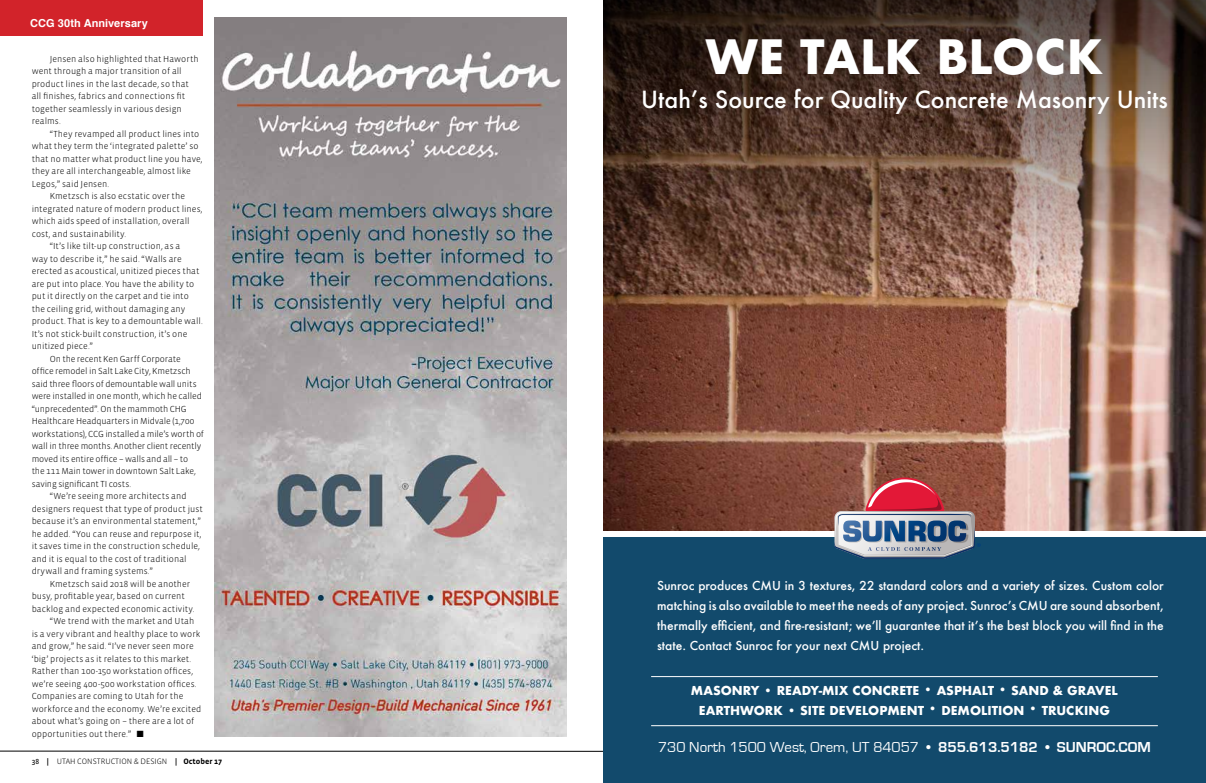
<style>
.page{position:relative;width:1206px;height:783px;background:#fff}
.page>*{position:absolute;margin:0;border:0;box-sizing:border-box;transform-origin:0 0}
.t1{font:700 46px "Futura";color:#fff}
.t2{font:500 23px "Futura";color:#fff}
.t3{font:14.9px "Eurostile";color:#fff}
.t4{font:500 12px/20px "Futura";color:#fff;text-align:justify}
.t5{font:700 12px/19.9px "Futura";color:#fff;text-align:center}
.t6{font:700 11px "Helvetica";letter-spacing:.005em;color:#fff}
.t7{font:300 9px/12.5px "Vista Sans";letter-spacing:.005em;color:#000}
.t8{font:300 9px "Vista Sans";letter-spacing:-.015em;color:#000}
.t9{font:300 8px "Vista Sans";color:#000}
.s1{font-family:"Vista Sans Reg";font-weight:400;font-size:7.5px}
.s2{font-weight:700}
</style>
<div class="page">
<hr style="left:0;top:751px;width:603px;height:1px;background:#000">
<div style="left:0;top:0;width:203px;height:36px;background:#d2232a"></div>
<img style="left:603px;top:320px;width:603px;height:211px">
<img style="left:603px;top:0;width:603px;height:320px">
<div style="left:603px;top:531px;width:603px;height:252px;background:#124a6c"></div>
<hr style="left:651px;top:725px;width:507px;height:1px;background:#fff">
<hr style="left:651px;top:676px;width:507px;height:1px;background:#fff">
<div style="left:603px;top:531px;width:603px;height:5px;background:#fff"></div>
<svg style="left:834px;top:478px;width:147px;height:81px;background:#977682"></svg>
<img style="left:215px;top:17px;width:352px;height:719px">
<p class="t6" style="left:30px;top:14px;width:119px">CCG 30th Anniversary</p>
<p class="t7" style="left:32px;top:52px;width:169px;text-indent:18px">Jensen also highlighted that Haworth went through a major transition of all product lines in the last decade, so that all finishes, fabrics and connections fit together seamlessly in various design realms.</p>
<p class="t7" style="left:50px;top:127px;width:151px">“They revamped all product lines into</p>
<p class="t7" style="left:32px;top:140px;width:168px">what they term the ‘integrated palette’ so</p>
<p class="t7" style="left:32px;top:152px;width:172px">that no matter what product line you have,</p>
<p class="t7" style="left:32px;top:165px;width:161px">they are all interchangeable, almost like</p>
<p class="t7" style="left:32px;top:177px;width:79px">Legos,” said Jensen.</p>
<p class="t7" style="left:50px;top:190px;width:137px">Kmetzsch is also ecstatic over the</p>
<p class="t7" style="left:32px;top:202px;width:172px">integrated nature of modern product lines,</p>
<p class="t7" style="left:32px;top:215px;width:160px">which aids speed of installation, overall</p>
<p class="t7" style="left:32px;top:227px;width:96px">cost, and sustainability.</p>
<p class="t7" style="left:50px;top:240px;width:132px">“It’s like tilt-up construction, as a</p>
<p class="t7" style="left:32px;top:252px;width:152px">way to describe it,” he said. “Walls are</p>
<p class="t7" style="left:32px;top:265px;width:169px">erected as acoustical, unitized pieces that</p>
<p class="t7" style="left:32px;top:277px;width:164px">are put into place. You have the ability to</p>
<p class="t7" style="left:32px;top:290px;width:159px">put it directly on the carpet and tie into</p>
<p class="t7" style="left:32px;top:302px;width:155px">the ceiling grid, without damaging any</p>
<p class="t7" style="left:32px;top:315px;width:173px">product. That is key to a demountable wall.</p>
<p class="t7" style="left:32px;top:327px;width:157px">It’s not stick-built construction, it’s one</p>
<p class="t7" style="left:32px;top:340px;width:63px">unitized piece.”</p>
<p class="t7" style="left:50px;top:352px;width:132px">On the recent Ken Garff Corporate</p>
<p class="t7" style="left:32px;top:365px;width:161px">office remodel in Salt Lake City, Kmetzsch</p>
<p class="t8" style="left:32px;top:379px;width:167px">said three floors of demountable wall units</p>
<p class="t8" style="left:32px;top:391px;width:172px">were installed in one month, which he called</p>
<p class="t7" style="left:32px;top:402px;width:157px">“unprecedented”. On the mammoth CHG</p>
<p class="t7" style="left:32px;top:415px;width:164px">Healthcare Headquarters in Midvale (1,700</p>
<p class="t8" style="left:32px;top:429px;width:174px">workstations), CCG installed a mile’s worth of</p>
<p class="t8" style="left:32px;top:441px;width:171px">wall in three months. Another client recently</p>
<p class="t7" style="left:32px;top:453px;width:158px">moved its entire office – walls and all – to</p>
<p class="t8" style="left:32px;top:466px;width:166px">the 111 Main tower in downtown Salt Lake,</p>
<p class="t8" style="left:32px;top:479px;width:101px">saving significant TI costs.</p>
<p class="t7" style="left:50px;top:490px;width:138px">“We’re seeing more architects and</p>
<p class="t7" style="left:32px;top:503px;width:173px">designers request that type of product just</p>
<p class="t7" style="left:32px;top:515px;width:171px">because it’s an environmental statement,”</p>
<p class="t7" style="left:32px;top:528px;width:171px">he added. “You can reuse and repurpose it,</p>
<p class="t7" style="left:32px;top:540px;width:170px">it saves time in the construction schedule,</p>
<p class="t7" style="left:32px;top:553px;width:157px">and it is equal to the cost of traditional</p>
<p class="t7" style="left:32px;top:565px;width:123px">drywall and framing systems.”</p>
<p class="t7" style="left:50px;top:578px;width:142px">Kmetzsch said 2018 will be another</p>
<p class="t7" style="left:32px;top:590px;width:155px">busy, profitable year, based on current</p>
<p class="t7" style="left:32px;top:603px;width:164px">backlog and expected economic activity.</p>
<p class="t7" style="left:50px;top:615px;width:146px">“We trend with the market and Utah</p>
<p class="t7" style="left:32px;top:628px;width:170px">is a very vibrant and healthy place to work</p>
<p class="t7" style="left:32px;top:640px;width:164px">and grow,” he said. “I’ve never seen more</p>
<p class="t7" style="left:32px;top:653px;width:161px">‘big’ projects as it relates to this market.</p>
<p class="t7" style="left:32px;top:665px;width:163px">Rather than 100-150 workstation offices,</p>
<p class="t7" style="left:32px;top:678px;width:166px">we’re seeing 400-500 workstation offices.</p>
<p class="t7" style="left:32px;top:690px;width:153px">Companies are coming to Utah for the</p>
<p class="t7" style="left:32px;top:703px;width:171px">workforce and the economy. We’re excited</p>
<p class="t7" style="left:32px;top:715px;width:164px">about what’s going on – there are a lot of</p>
<p class="t7" style="left:32px;top:728px;width:113px">opportunities out there.” ■</p>
<p class="t9" style="left:32px;top:758px;width:192px"><span class="s1">38</span> <span class="s2">|</span> UTAH CONSTRUCTION &amp; DESIGN <span class="s2">| October 17</span></p>
<h1 class="t1" style="left:706px;top:24px;width:399px">WE TALK BLOCK</h1>
<h2 class="t2" style="left:641px;top:84px;width:528px">Utah’s Source for Quality Concrete Masonry Units</h2>
<p class="t4" style="left:657px;top:576px;width:508px">Sunroc produces CMU in 3 textures, 22 standard colors and a variety of sizes. Custom color matching is also available to meet the needs of any project. Sunroc’s CMU are sound absorbent, thermally efficient, and fire-resistant; we’ll guarantee that it’s the best block you will find in the state. Contact Sunroc for your next CMU project.</p>
<h3 class="t5" style="left:691px;top:680px;width:429px">MASONRY • READY-MIX CONCRETE • ASPHALT • SAND &amp; GRAVEL<br>EARTHWORK • SITE DEVELOPMENT • DEMOLITION • TRUCKING</h3>
<h3 class="t3" style="left:658px;top:739px;width:494px">730 North 1500 West, Orem, UT 84057 • <span class="s2">855.613.5182 • SUNROC.COM</span></h3>
</div>
